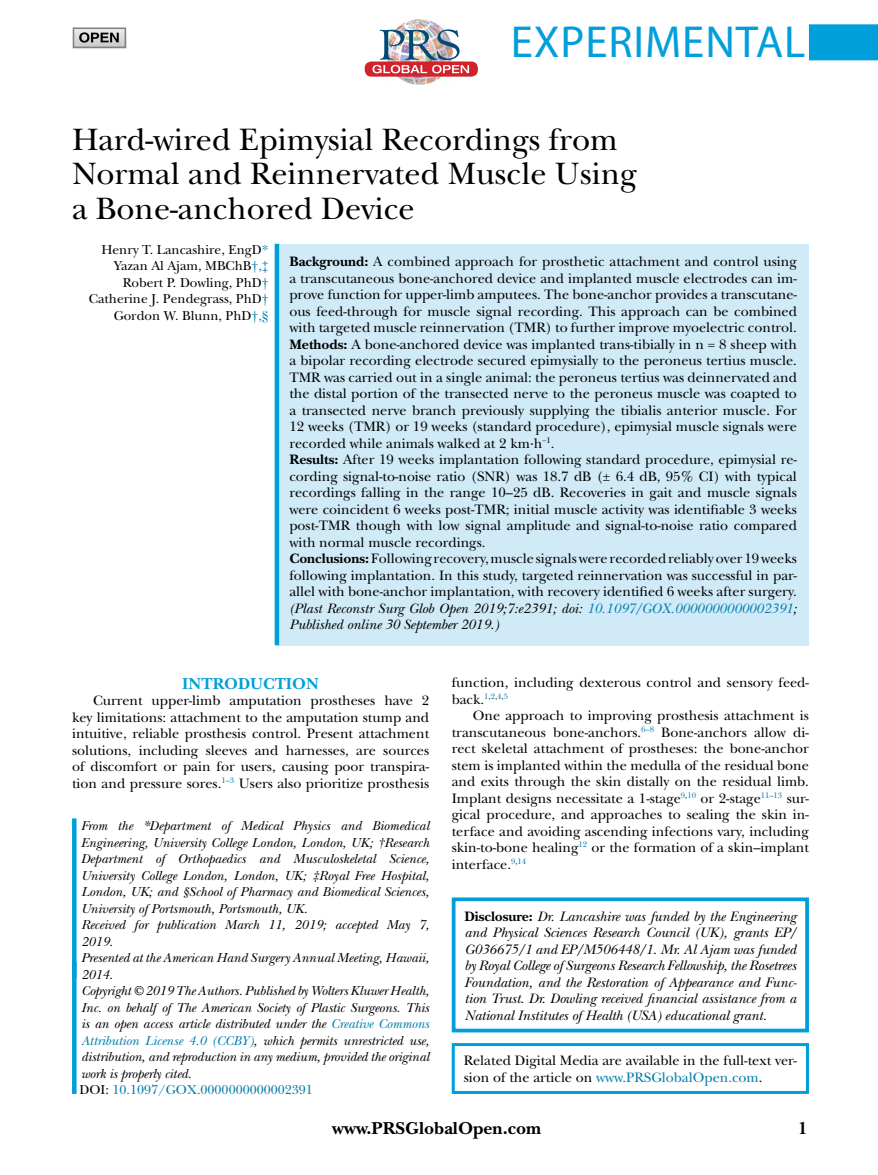
<style>
.page{position:relative;width:878px;height:1175px;background:#fff}
.page>*{position:absolute;margin:0;border:0;box-sizing:border-box;transform-origin:0 0}
.t1{font:45px "Myriad Pro";letter-spacing:.02em;color:#009fdb}
.t2{font:32.25px/34.5px "New Baskerville";color:#000}
.t3{font:700 18px "New Baskerville";color:#000}
.t4{font:700 16.5px "New Baskerville";color:#009fdb}
.t5{font:14.25px/16.5px "New Baskerville";color:#000}
.t6{font:italic 14.25px/16.5px "New Baskerville";letter-spacing:-.005em;color:#000;text-align:justify}
.t7{font:italic 13.5px/16.5px "New Baskerville";color:#000}
.t8{font:13.5px/16.5px "New Baskerville";color:#000;text-align:right}
.s1{color:#017eac}
.s2{font-weight:700}
.s3{font-family:"Gandhari Unicode"}
.s4{font-style:italic}
.s5{font-style:italic;color:#017eac}
.s6{font-style:normal}
.s7{font-style:normal;color:#017eac}
.s8{font-weight:700;font-style:normal}
</style>
<div class="page">
<img style="left:72px;top:27px;width:55px;height:22px">
<div style="left:73px;top:28px;width:53px;height:20px;border:2px solid #808285"></div>
<svg style="left:79px;top:32px;width:40px;height:11px"></svg>
<img style="left:396px;top:20px;width:47px;height:64px">
<svg style="left:364px;top:61px;width:114px;height:16px"></svg>
<img style="left:372px;top:29px;width:97px;height:44px">
<div style="left:452px;top:897px;width:356px;height:135px;border:4px solid #009fdb"></div>
<hr style="left:72px;top:818px;width:4px;height:160px;background:#009fdb">
<div style="left:277px;top:244px;width:531px;height:401px;background:#d0eaf7"></div>
<div style="left:274px;top:244px;width:5px;height:401px;background:#009fdb"></div>
<div style="left:452px;top:1043px;width:356px;height:51px;border:3px solid #009fdb"></div>
<hr style="left:72px;top:962px;width:4px;height:132px;background:#009fdb">
<div style="left:808px;top:24px;width:70px;height:36px;background:#009fdb"></div>
<h1 class="t1" style="left:511px;top:14px;width:296px">EXPERIMENTAL</h1>
<h2 class="t2" style="left:72px;top:122px;width:566px">Hard-wired Epimysial Recordings from<br>Normal and Reinnervated Muscle Using a Bone-anchored Device</h2>
<p class="t8" style="left:89px;top:241px;width:181px">Henry T. Lancashire, EngD<span class="s1">*<br></span>Yazan Al Ajam, MBChB<span class="s1">†,‡<br></span>Robert P. Dowling, PhD<span class="s1">†<br></span>Catherine J. Pendegrass, PhD<span class="s1">†<br></span>Gordon W. Blunn, PhD<span class="s1">†,§</span></p>
<p class="t5" style="left:289px;top:253px;width:509px"><span class="s2">Background:</span> A combined approach for prosthetic attachment and control using a transcutaneous bone-anchored device and implanted muscle electrodes can im&shy;prove function for upper-limb amputees. The bone-anchor provides a transcutane&shy;ous feed-through for muscle signal recording. This approach can be combined with targeted muscle reinnervation (TMR) to further improve myoelectric control.<br><span class="s2">Methods:</span> A bone-anchored device was implanted trans-tibially in n = 8 sheep with a bipolar recording electrode secured epimysially to the peroneus tertius muscle.<br>TMR was carried out in a single animal: the peroneus tertius was deinnervated and the distal portion of the transected nerve to the peroneus muscle was coapted to a transected nerve branch previously supplying the tibialis anterior muscle. For 12 weeks (TMR) or 19 weeks (standard procedure), epimysial muscle signals were recorded while animals walked at 2 km<span class="s3">·</span>h<sup>−1</sup>.<br><span class="s2">Results:</span> After 19 weeks implantation following standard procedure, epimysial re&shy;cording signal-to-noise ratio (SNR) was 18.7 dB (± 6.4 dB, 95% CI) with typical recordings falling in the range 10–25 dB. Recoveries in gait and muscle signals were coincident 6 weeks post-TMR; initial muscle activity was identifiable 3 weeks post-TMR though with low signal amplitude and signal-to-noise ratio compared with normal muscle recordings.<br><span class="s2">Conclusions:</span> Following recovery, muscle signals were recorded reliably over 19 weeks following implantation. In this study, targeted reinnervation was successful in par&shy;allel with bone-anchor implantation, with recovery identified 6 weeks after surgery. <span class="s4">(Plast Reconstr Surg Glob Open 2019;7:e2391; doi:</span> <span class="s5">10.1097/GOX.0000000000002391</span><span class="s4">; Published online 30 September 2019.)</span></p>
<p class="t4" style="left:182px;top:674px;width:138px">INTRODUCTION</p>
<p class="t5" style="left:72px;top:692px;width:359px;text-align:justify;text-indent:21px">Current upper-limb amputation prostheses have 2 key limitations: attachment to the amputation stump and intuitive, reliable prosthesis control. Present attachment solutions, including sleeves and harnesses, are sources of discomfort or pain for users, causing poor transpira&shy;tion and pressure sores.<sup>1–3</sup> Users also prioritize prosthesis</p>
<p class="t7" style="left:81px;top:817px;width:350px">From the *Department of Medical Physics and Biomedical Engineering, University College London, London, UK; †Research Department of Orthopaedics and Musculoskeletal Science, University College London, London, UK; ‡Royal Free Hospital, London, UK; and §School of Pharmacy and Biomedical Sciences, University of Portsmouth, Portsmouth, UK.<br>Received for publication March 11, 2019; accepted May 7, 2019.<br>Presented at the American Hand Surgery Annual Meeting, Hawaii, 2014.</p>
<p class="t7" style="left:80px;top:982px;width:351px">Copyright © 2019 The Authors. Published by Wolters Kluwer Health, Inc. on behalf of The American Society of Plastic Surgeons. This is an open access article distributed under the <span class="s1">Creative Commons Attribution License 4.0 (CCBY)</span>, which permits unrestricted use, distribution, and reproduction in any medium, provided the original work is properly cited.<br><span class="s6">DOI:</span> <span class="s7">10.1097/GOX.0000000000002391</span></p>
<p class="t5" style="left:451px;top:674px;width:359px">function, including dexterous control and sensory feed&shy;back.<sup>1</sup><sup>,</sup><sup>2</sup><sup>,</sup><sup>4</sup><sup>,</sup><sup>5</sup></p>
<p class="t5" style="left:451px;top:707px;width:359px;text-align:justify;text-indent:21px">One approach to improving prosthesis attachment is transcutaneous bone-anchors.<sup>6–8</sup> Bone-anchors allow di&shy;rect skeletal attachment of prostheses: the bone-anchor stem is implanted within the medulla of the residual bone and exits through the skin distally on the residual limb.<br>Implant designs necessitate a 1-stage<sup>9</sup><sup>,</sup><sup>10</sup> or 2-stage<sup>11–13</sup> sur&shy;gical procedure, and approaches to sealing the skin in&shy;terface and avoiding ascending infections vary, including skin-to-bone healing<sup>12</sup> or the formation of a skin–implant interface.<sup>9</sup><sup>,</sup><sup>14</sup></p>
<p class="t6" style="left:464px;top:907px;width:334px"><span class="s8">Disclosure:</span> Dr. Lancashire was funded by the Engineering and Physical Sciences Research Council (UK), grants EP/ G036675/1 and EP/M506448/1. Mr. Al Ajam was funded by Royal College of Surgeons Research Fellowship, the Rosetrees Foundation, and the Restoration of Appearance and Func&shy;tion Trust. Dr. Dowling received financial assistance from a National Institutes of Health (USA) educational grant.</p>
<p class="t5" style="left:464px;top:1052px;width:335px">Related Digital Media are available in the full-text ver&shy;sion of the article on <span class="s1">www.PRSGlobalOpen.com</span>.</p>
<p class="t3" style="left:332px;top:1118px;width:210px">www.PRSGlobalOpen.com</p>
<p class="t3" style="left:798px;top:1118px;width:11px">1</p>
</div>
